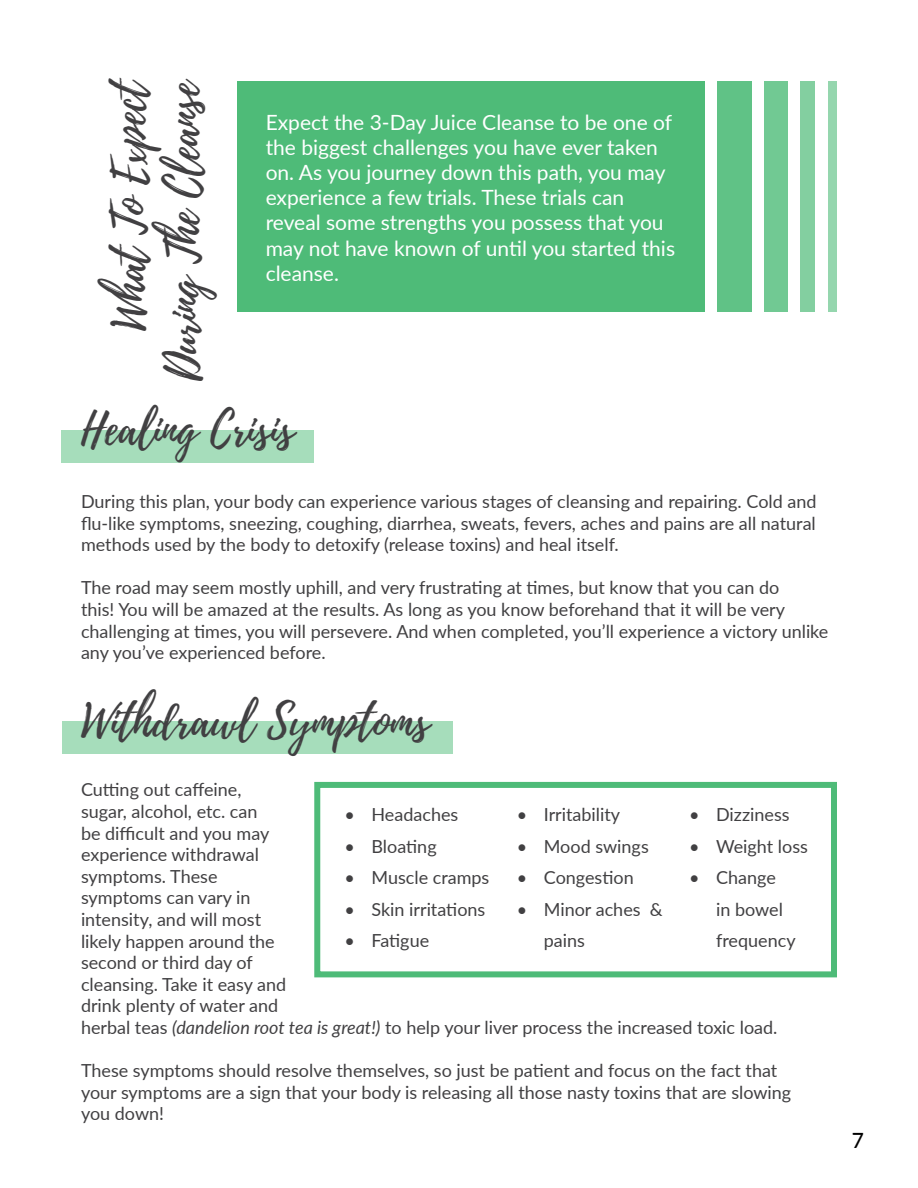
<style>
.page{position:relative;width:918px;height:1188px;background:#fff}
.page>*{position:absolute;margin:0;border:0;box-sizing:border-box;transform-origin:0 0}
.t1{font:45px/54px "Playlist Script";color:#414042;text-align:right}
.t2{font:21px/25.2px "Lato";color:#fff}
.t3{font:500 21px "Lato";color:#000}
.t4{font:18px/21.6px "Lato";color:#414042}
.s1{font-style:italic}
</style>
<div class="page">
<div style="left:238px;top:81px;width:467px;height:230px;background:#4ebb78"></div>
<div style="left:717px;top:81px;width:35px;height:230px;background:#60c286"></div>
<div style="left:764px;top:81px;width:24px;height:230px;background:#71c993"></div>
<div style="left:800px;top:81px;width:15px;height:230px;background:#83cfa0"></div>
<div style="left:828px;top:81px;width:9px;height:230px;background:#95d6ae"></div>
<div style="left:62px;top:430px;width:252px;height:33px;background:#a6ddbb"></div>
<div style="left:62px;top:721px;width:391px;height:32px;background:#a6ddbb"></div>
<div style="left:314px;top:782px;width:523px;height:195px;border:6px solid #4ebb78"></div>
<h1 class="t1" style="left:104px;top:381px;width:309px;rotate:-90deg">What To Expect<br>During The Cleanse</h1>
<p class="t2" style="left:266px;top:109px;width:411px">Expect the 3-Day Juice Cleanse to be one of the biggest challenges you have ever taken on. As you journey down this path, you may experience a few trials. These trials can reveal some strengths you possess that you may not have known of until you started this cleanse.</p>
<h1 class="t1" style="left:81px;top:404px;width:215px">Healing Crisis</h1>
<p class="t4" style="left:81px;top:490px;width:737px;text-align:justify">During this plan, your body can experience various stages of cleansing and repairing. Cold and flu-like symptoms, sneezing, coughing, diarrhea, sweats, fevers, aches and pains are all natural methods used by the body to detoxify (release toxins) and heal itself.</p>
<p class="t4" style="left:81px;top:576px;width:749px">The road may seem mostly uphill, and very frustrating at times, but know that you can do<br>this! You will be amazed at the results. As long as you know beforehand that it will be very challenging at times, you will persevere. And when completed, you’ll experience a victory unlike any you’ve experienced before.</p>
<h1 class="t1" style="left:81px;top:695px;width:350px">Withdrawl Symptoms</h1>
<p class="t4" style="left:81px;top:778px;width:698px">Cutting out caffeine,<br>sugar, alcohol, etc. can<br>be difficult and you may<br>experience withdrawal<br>symptoms. These<br>symptoms can vary in<br>intensity, and will most<br>likely happen around the<br>second or third day of<br>cleansing. Take it easy and<br>drink plenty of water and<br>herbal teas <span class="s1">(dandelion root tea is great!)</span> to help your liver process the increased toxic load.</p>
<p class="t4" style="left:81px;top:1059px;width:712px">These symptoms should resolve themselves, so just be patient and focus on the fact that your symptoms are a sign that your body is releasing all those nasty toxins that are slowing you down!</p>
<p class="t4" style="left:345px;top:803px;width:115px">• Headaches</p>
<p class="t4" style="left:345px;top:835px;width:94px">• Bloating</p>
<p class="t4" style="left:345px;top:866px;width:146px">• Muscle cramps</p>
<p class="t4" style="left:345px;top:898px;width:142px">• Skin irritations</p>
<p class="t4" style="left:345px;top:929px;width:86px">• Fatigue</p>
<p class="t4" style="left:517px;top:803px;width:105px">• Irritability</p>
<p class="t4" style="left:517px;top:835px;width:133px">• Mood swings</p>
<p class="t4" style="left:517px;top:866px;width:118px">• Congestion</p>
<p class="t4" style="left:544px;top:893px;width:120px;line-height:31.5px;text-indent:-27px">• Minor aches &amp; pains</p>
<p class="t4" style="left:689px;top:803px;width:102px">• Dizziness</p>
<p class="t4" style="left:689px;top:835px;width:120px">• Weight loss</p>
<p class="t4" style="left:716px;top:861px;width:81px;line-height:31.5px;text-indent:-27px">• Change<br>in bowel frequency</p>
<p class="t3" style="left:852px;top:1125px;width:14px">7</p>
</div>
